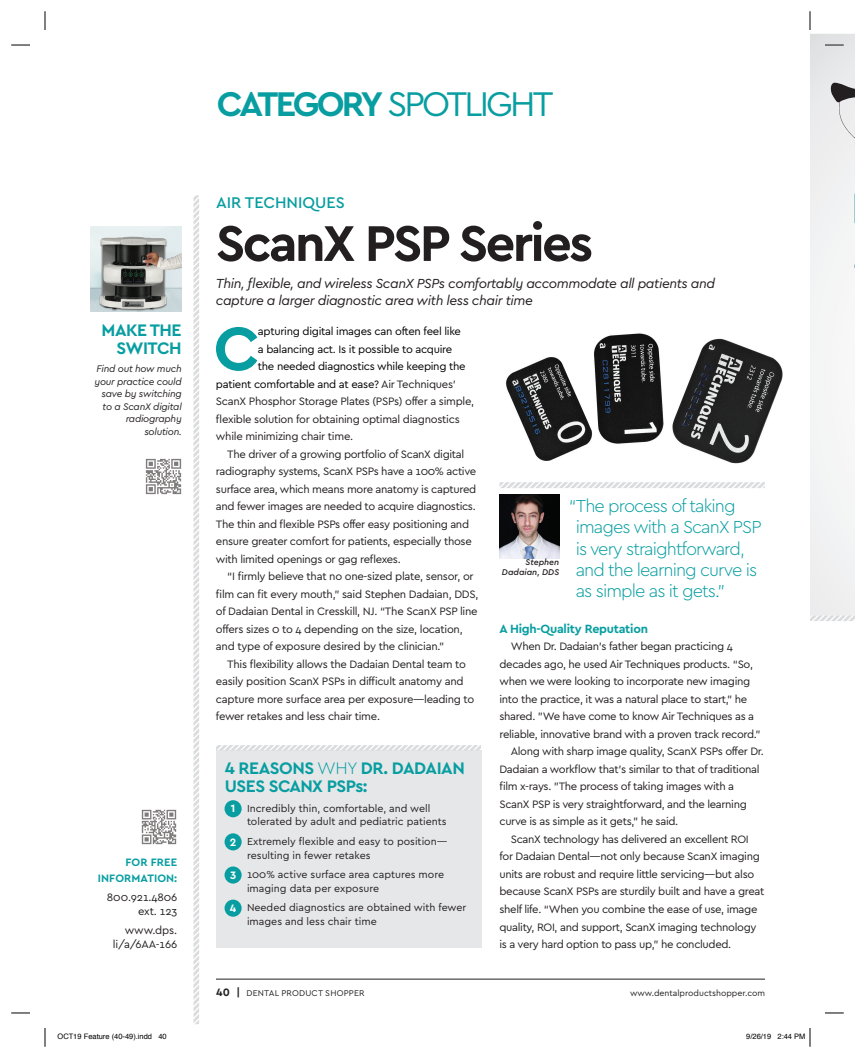
<style>
.page{position:relative;width:855px;height:1058px;background:#fff}
.page>*{position:absolute;margin:0;border:0;box-sizing:border-box;transform-origin:0 0}
.t1{font:700 64.25px "Cera";color:#089ea1}
.t2{font:700 52.5px "Cera";letter-spacing:-.05em;color:#231f20}
.t3{font:35.88px "Cera";letter-spacing:-.08em;color:#089ea1}
.t4{font:300 18.12px/21.2px "Cera";letter-spacing:-.05em;color:#089ea1}
.t5{font:700 17.5px/17.5px "Cera";letter-spacing:-.03em;color:#089ea1;text-align:right}
.t6{font:500 16.25px "Cera";color:#089ea1}
.t7{font:italic 13.75px/16.2px "Cera";letter-spacing:-.03em;color:#231f20}
.t8{font:700 12.5px "Cera";letter-spacing:-.02em;color:#089ea1}
.t9{font:11.25px "Cera";letter-spacing:-.03em;color:#231f20}
.t10{font:11.25px "Cera";letter-spacing:-.025em;color:#000}
.t11{font:11.25px/13.8px "Cera";letter-spacing:-.01em;color:#231f20;text-align:right}
.t12{font:700 11.25px/16.2px "Cera";letter-spacing:.01em;color:#089ea1;text-align:right}
.t13{font:10.62px/13.8px "Cera";color:#231f20}
.t14{font:italic 10px/12.5px "Cera";letter-spacing:-.025em;color:#231f20;text-align:right}
.t15{font:8.75px "Cera";color:#231f20}
.t16{font:8.75px "Cera";letter-spacing:.02em;color:#231f20}
.t17{font:italic 500 8.75px/10px "Cera";color:#231f20;text-align:right}
.t18{font:7.5px "Helvetica";color:#000}
.s1{font-weight:700}
.s2{color:#231f20}
.s3{font-weight:300}
.s4{font-weight:700;font-size:11.25px;color:#fff}
.s5{font-weight:700;font-size:11.25px}
</style>
<div class="page">
<hr style="left:216px;top:978px;width:549px;height:1px;background:#231f20">
<img style="left:141px;top:809px;width:36px;height:36px">
<svg style="left:194px;top:195px;width:5px;height:829px"></svg>
<img style="left:90px;top:226px;width:92px;height:85px">
<img style="left:145px;top:458px;width:37px;height:37px">
<div style="left:216px;top:751px;width:266px;height:197px;background:#e6e7e9"></div>
<svg style="left:216px;top:745px;width:265px;height:6px"></svg>
<div style="left:225px;top:800px;width:17px;height:17px;background:#089ea1;border-radius:50%"></div>
<div style="left:225px;top:833px;width:17px;height:17px;background:#089ea1;border-radius:50%"></div>
<div style="left:225px;top:866px;width:17px;height:17px;background:#089ea1;border-radius:50%"></div>
<div style="left:225px;top:899px;width:17px;height:17px;background:#089ea1;border-radius:50%"></div>
<img style="left:506px;top:333px;width:277px;height:131px">
<svg style="left:500px;top:482px;width:265px;height:6px"></svg>
<img style="left:500px;top:495px;width:59px;height:63px">
<svg style="left:11px;top:44px;width:19px;height:2px"></svg>
<svg style="left:11px;top:1012px;width:19px;height:1px"></svg>
<svg style="left:825px;top:1012px;width:19px;height:1px"></svg>
<svg style="left:44px;top:11px;width:2px;height:19px"></svg>
<svg style="left:44px;top:1028px;width:2px;height:18px"></svg>
<svg style="left:809px;top:11px;width:46px;height:610px"></svg>
<svg style="left:809px;top:1028px;width:2px;height:18px"></svg>
<h3 class="t3" style="left:217px;top:80px;width:338px"><span class="s1">CATEGORY</span> SPOTLIGHT</h3>
<h3 class="t5" style="left:102px;top:321px;width:82px">MAKE THE<br>SWITCH</h3>
<p class="t14" style="left:95px;top:362px;width:89px">Find out how much your practice could save by switching to a ScanX digital radiography solution.</p>
<p class="t12" style="left:98px;top:853px;width:81px">FOR FREE<br>INFORMATION:</p>
<p class="t11" style="left:107px;top:890px;width:72px">800.921.4806 ext. 123</p>
<p class="t11" style="left:113px;top:923px;width:66px">www.dps. li/a/6AA-166</p>
<h3 class="t6" style="left:216px;top:192px;width:130px">AIR TECHNIQUES</h3>
<h2 class="t2" style="left:216px;top:208px;width:379px">ScanX PSP Series</h2>
<p class="t7" style="left:216px;top:275px;width:501px">Thin, flexible, and wireless ScanX PSPs comfortably accommodate all patients and capture a larger diagnostic area with less chair time</p>
<h1 class="t1" style="left:214px;top:306px;width:48px">C</h1>
<p class="t10" style="left:258px;top:324px;width:205px">apturing digital images can often feel like</p>
<p class="t10" style="left:258px;top:341px;width:196px">a balancing act. Is it possible to acquire</p>
<p class="t10" style="left:258px;top:359px;width:209px">the needed diagnostics while keeping the</p>
<p class="t10" style="left:216px;top:376px;width:241px">patient comfortable and at ease? <span class="s2">Air Techniques’</span></p>
<p class="t9" style="left:216px;top:394px;width:260px">ScanX Phosphor Storage Plates (PSPs) offer a simple,</p>
<p class="t9" style="left:216px;top:411px;width:245px">flexible solution for obtaining optimal diagnostics</p>
<p class="t9" style="left:216px;top:429px;width:139px">while minimizing chair time.</p>
<p class="t9" style="left:227px;top:446px;width:239px">The driver of a growing portfolio of ScanX digital</p>
<p class="t9" style="left:216px;top:464px;width:262px">radiography systems, ScanX PSPs have a 100% active</p>
<p class="t9" style="left:216px;top:481px;width:262px">surface area, which means more anatomy is captured</p>
<p class="t9" style="left:216px;top:499px;width:261px">and fewer images are needed to acquire diagnostics.</p>
<p class="t9" style="left:216px;top:516px;width:255px">The thin and flexible PSPs offer easy positioning and</p>
<p class="t9" style="left:216px;top:534px;width:257px">ensure greater comfort for patients, especially those</p>
<p class="t9" style="left:216px;top:551px;width:186px">with limited openings or gag reflexes.</p>
<p class="t9" style="left:227px;top:569px;width:248px">“I firmly believe that no one-sized plate, sensor, or</p>
<p class="t9" style="left:216px;top:586px;width:264px">film can fit every mouth,” said Stephen Dadaian, DDS,</p>
<p class="t9" style="left:216px;top:604px;width:263px">of Dadaian Dental in Cresskill, NJ. “The ScanX PSP line</p>
<p class="t9" style="left:216px;top:621px;width:248px">offers sizes 0 to 4 depending on the size, location,</p>
<p class="t9" style="left:216px;top:639px;width:230px">and type of exposure desired by the clinician."</p>
<p class="t9" style="left:227px;top:656px;width:240px">This flexibility allows the Dadaian Dental team to</p>
<p class="t9" style="left:216px;top:674px;width:249px">easily position ScanX PSPs in difficult anatomy and</p>
<p class="t9" style="left:216px;top:691px;width:260px">capture more surface area per exposure—leading to</p>
<p class="t9" style="left:216px;top:709px;width:166px">fewer retakes and less chair time.</p>
<h3 class="t5" style="left:225px;top:757px;width:242px;line-height:18.8px;text-align:left">4 REASONS <span class="s3">WHY</span> DR. DADAIAN<br>USES SCANX PSPs:</h3>
<p class="t13" style="left:247px;top:800px;width:201px;text-indent:-16px"><span class="s4">1</span> Incredibly thin, comfortable, and well tolerated by adult and pediatric patients</p>
<p class="t13" style="left:247px;top:833px;width:202px;text-indent:-17px"><span class="s4">2</span> Extremely flexible and easy to position— resulting in fewer retakes</p>
<p class="t13" style="left:247px;top:867px;width:199px;text-indent:-17px"><span class="s4">3</span> 100% active surface area captures more imaging data per exposure</p>
<p class="t13" style="left:247px;top:900px;width:221px;text-indent:-17px"><span class="s4">4</span> Needed diagnostics are obtained with fewer images and less chair time</p>
<p class="t17" style="left:502px;top:557px;width:59px">Stephen<br>Dadaian, DDS</p>
<h3 class="t4" style="left:576px;top:494px;width:187px;text-indent:-7px">“ The process of taking images with a ScanX PSP is very straightforward, and the learning curve is as simple as it gets.”</h3>
<p class="t8" style="left:500px;top:620px;width:150px">A High-Quality Reputation</p>
<p class="t9" style="left:511px;top:639px;width:224px">When Dr. Dadaian's father began practicing 4</p>
<p class="t9" style="left:500px;top:656px;width:255px">decades ago, he used Air Techniques products. “So,</p>
<p class="t9" style="left:500px;top:674px;width:252px">when we were looking to incorporate new imaging</p>
<p class="t9" style="left:500px;top:691px;width:249px">into the practice, it was a natural place to start," he</p>
<p class="t9" style="left:500px;top:709px;width:256px">shared. "We have come to know Air Techniques as a</p>
<p class="t9" style="left:500px;top:726px;width:263px">reliable, innovative brand with a proven track record.”</p>
<p class="t9" style="left:511px;top:744px;width:255px">Along with sharp image quality, ScanX PSPs offer Dr.</p>
<p class="t9" style="left:500px;top:761px;width:262px">Dadaian a workflow that's similar to that of traditional</p>
<p class="t9" style="left:500px;top:779px;width:236px">film x-rays. "The process of taking images with a</p>
<p class="t9" style="left:500px;top:796px;width:249px">ScanX PSP is very straightforward, and the learning</p>
<p class="t9" style="left:500px;top:814px;width:180px">curve is as simple as it gets," he said.</p>
<p class="t9" style="left:511px;top:831px;width:240px">ScanX technology has delivered an excellent ROI</p>
<p class="t9" style="left:500px;top:849px;width:262px">for Dadaian Dental—not only because ScanX imaging</p>
<p class="t9" style="left:500px;top:866px;width:256px">units are robust and require little servicing—but also</p>
<p class="t9" style="left:500px;top:884px;width:266px">because ScanX PSPs are sturdily built and have a great</p>
<p class="t9" style="left:500px;top:901px;width:259px">shelf life. “When you combine the ease of use, image</p>
<p class="t9" style="left:500px;top:919px;width:259px">quality, ROI, and support, ScanX imaging technology</p>
<p class="t9" style="left:500px;top:936px;width:233px">is a very hard option to pass up,” he concluded.</p>
<p class="t16" style="left:216px;top:986px;width:150px"><span class="s5">40 |</span> DENTAL PRODUCT SHOPPER</p>
<p class="t15" style="left:630px;top:986px;width:137px">www.dentalproductshopper.com</p>
<p class="t18" style="left:58px;top:1030px;width:111px">OCT19 Feature (40-49).indd 40</p>
<p class="t18" style="left:746px;top:1030px;width:61px">9/26/19 2:44 PM</p>
</div>
